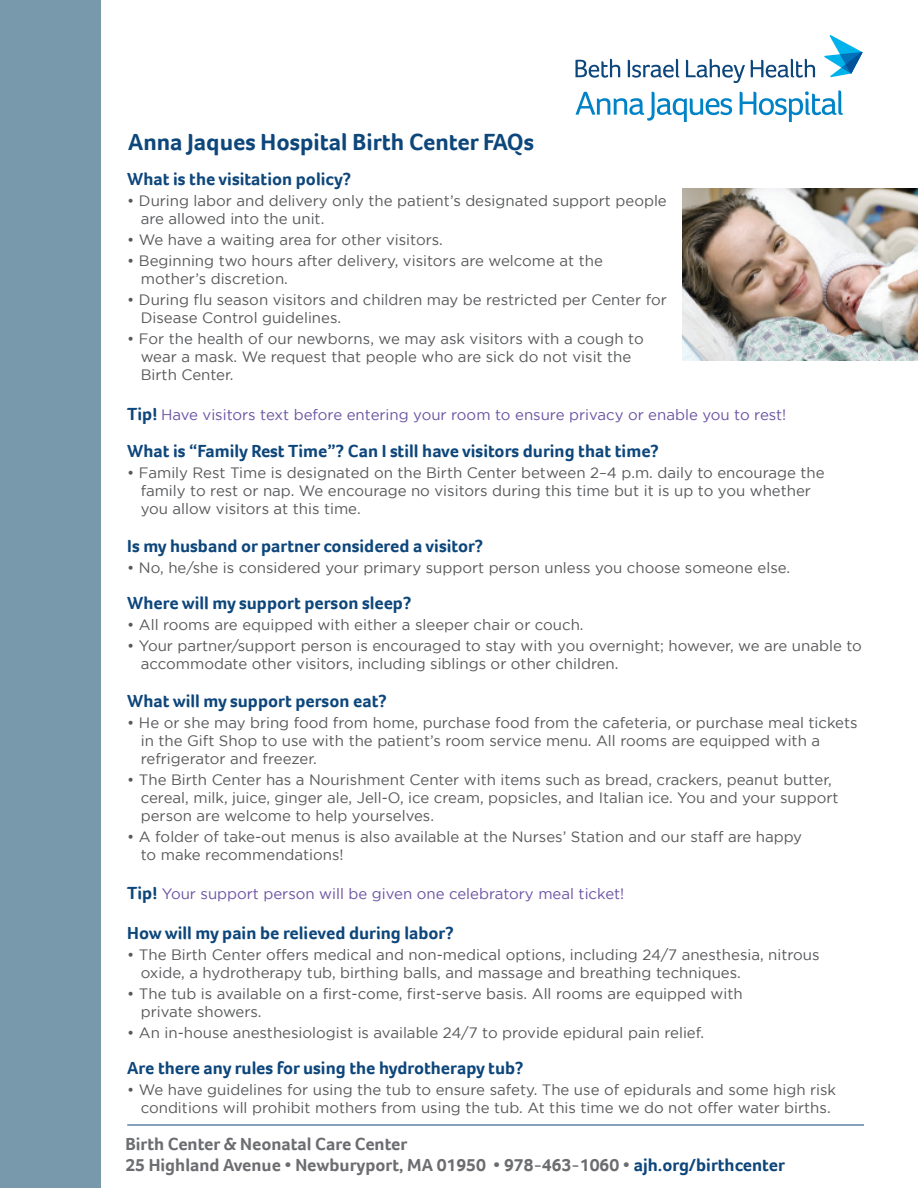
<style>
.page{position:relative;width:918px;height:1188px;background:#fff}
.page>*{position:absolute;margin:0;border:0;box-sizing:border-box;transform-origin:0 0}
.t1{font:700 24px "Foco";color:#0d467b}
.t2{font:700 18px "Foco";color:#0d467b}
.t3{font:700 18px/21.6px "Foco";color:#6c6d70}
.t4{font:15px/18px "Gotham";color:#57585a}
.t5{font:15px "Gotham";color:#6b53a2}
.s1{font-family:"Foco";font-weight:700;font-size:18px;color:#0d467b}
.s2{color:#0d467b}
</style>
<div class="page">
<div style="left:0;top:0;width:101px;height:1188px;background:#7898ac"></div>
<svg style="left:576px;top:92px;width:156px;height:30px"></svg>
<svg style="left:740px;top:90px;width:103px;height:32px"></svg>
<svg style="left:576px;top:59px;width:44px;height:19px"></svg>
<svg style="left:628px;top:59px;width:51px;height:19px"></svg>
<svg style="left:686px;top:59px;width:59px;height:24px"></svg>
<svg style="left:751px;top:59px;width:64px;height:19px"></svg>
<svg style="left:824px;top:35px;width:38px;height:42px"></svg>
<img style="left:682px;top:189px;width:236px;height:172px">
<hr style="left:127px;top:1125px;width:737px;height:1px;background:#0d467b">
<h1 class="t1" style="left:128px;top:126px;width:408px">Anna Jaques Hospital Birth Center FAQs</h1>
<p class="t2" style="left:127px;top:167px;width:225px">What is the visitation policy?</p>
<p class="t4" style="left:141px;top:191px;width:528px;text-indent:-14px">• During labor and delivery only the patient’s designated support people are allowed into the unit.</p>
<p class="t4" style="left:127px;top:230px;width:317px">• We have a waiting area for other visitors.</p>
<p class="t4" style="left:141px;top:251px;width:464px;text-indent:-14px">• Beginning two hours after delivery, visitors are welcome at the mother’s discretion.</p>
<p class="t4" style="left:141px;top:290px;width:528px;text-indent:-14px">• During flu season visitors and children may be restricted per Center for<br>Disease Control guidelines.</p>
<p class="t4" style="left:141px;top:329px;width:504px;text-indent:-14px">• For the health of our newborns, we may ask visitors with a cough to wear a mask. We request that people who are sick do not visit the<br>Birth Center.</p>
<p class="t5" style="left:127px;top:406px;width:661px"><span class="s1">Tip!</span> Have visitors text before entering your room to ensure privacy or enable you to rest!</p>
<p class="t2" style="left:127px;top:439px;width:533px">What is “Family Rest Time”? Can I still have visitors during that time?</p>
<p class="t4" style="left:141px;top:464px;width:685px;text-indent:-14px">• Family Rest Time is designated on the Birth Center between 2–4 p.m. daily to encourage the family to rest or nap. We encourage no visitors during this time but it is up to you whether you allow visitors at this time.</p>
<p class="t2" style="left:127px;top:534px;width:357px">Is my husband or partner considered a visitor?</p>
<p class="t4" style="left:127px;top:558px;width:665px">• No, he/she is considered your primary support person unless you choose someone else.</p>
<p class="t2" style="left:127px;top:591px;width:286px">Where will my support person sleep?</p>
<p class="t4" style="left:127px;top:615px;width:458px">• All rooms are equipped with either a sleeper chair or couch.</p>
<p class="t4" style="left:141px;top:636px;width:723px;text-indent:-14px">• Your partner/support person is encouraged to stay with you overnight; however, we are unable to accommodate other visitors, including siblings or other children.</p>
<p class="t2" style="left:127px;top:689px;width:261px">What will my support person eat?</p>
<p class="t4" style="left:141px;top:713px;width:718px;text-indent:-14px">• He or she may bring food from home, purchase food from the cafeteria, or purchase meal tickets in the Gift Shop to use with the patient’s room service menu. All rooms are equipped with a refrigerator and freezer.</p>
<p class="t4" style="left:141px;top:770px;width:699px;text-indent:-14px">• The Birth Center has a Nourishment Center with items such as bread, crackers, peanut butter, cereal, milk, juice, ginger ale, Jell-O, ice cream, popsicles, and Italian ice. You and your support person are welcome to help yourselves.</p>
<p class="t4" style="left:141px;top:827px;width:663px;text-indent:-14px">• A folder of take-out menus is also available at the Nurses’ Station and our staff are happy to make recommendations!</p>
<p class="t5" style="left:127px;top:886px;width:499px"><span class="s1">Tip!</span> Your support person will be given one celebratory meal ticket!</p>
<p class="t2" style="left:127px;top:921px;width:328px">How will my pain be relieved during labor?</p>
<p class="t4" style="left:141px;top:945px;width:680px;text-indent:-14px">• The Birth Center offers medical and non-medical options, including 24/7 anesthesia, nitrous oxide, a hydrotherapy tub, birthing balls, and massage and breathing techniques.</p>
<p class="t4" style="left:141px;top:984px;width:603px;text-indent:-14px">• The tub is available on a first-come, first-serve basis. All rooms are equipped with private showers.</p>
<p class="t4" style="left:127px;top:1023px;width:579px">• An in-house anesthesiologist is available 24/7 to provide epidural pain relief.</p>
<p class="t2" style="left:127px;top:1056px;width:398px">Are there any rules for using the hydrotherapy tub?</p>
<p class="t4" style="left:127px;top:1080px;width:710px;text-align:center">• We have guidelines for using the tub to ensure safety. The use of epidurals and some high risk conditions will prohibit mothers from using the tub. At this time we do not offer water births.</p>
<p class="t3" style="left:125px;top:1133px;width:661px">Birth Center &amp; Neonatal Care Center<br>25 Highland Avenue • Newburyport, MA 01950 • 978-463-1060 • <span class="s2">ajh.org/birthcenter</span></p>
</div>
